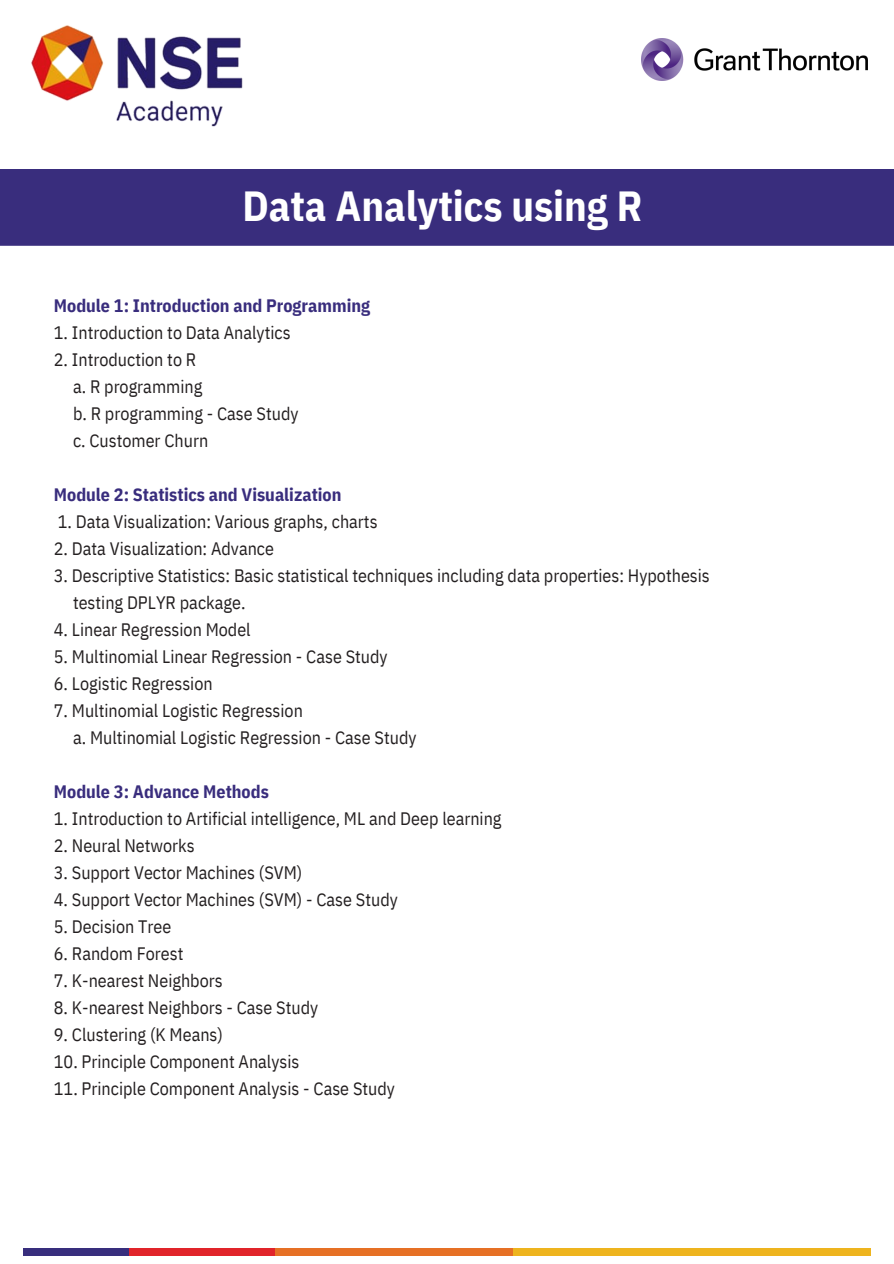
<style>
.page{position:relative;width:894px;height:1264px;background:#fff}
.page>*{position:absolute;margin:0;border:0;box-sizing:border-box;transform-origin:0 0}
.t1{font:700 42px "IBM Plex Sans Cond";color:#fff}
.t2{font:18px "IBM Plex Sans Cond";color:#231f20}
.t3{font:700 18px "IBM Plex Sans Cond";color:#392d7d}
</style>
<div class="page">
<div style="left:23px;top:1248px;width:106px;height:7px;background:#382e7d"></div>
<div style="left:129px;top:1248px;width:158px;height:7px;background:#e1242a"></div>
<div style="left:276px;top:1248px;width:237px;height:7px;background:#e67025"></div>
<div style="left:513px;top:1248px;width:357px;height:7px;background:#eeb41e"></div>
<img style="left:31px;top:25px;width:212px;height:102px">
<img style="left:641px;top:39px;width:226px;height:41px">
<div style="left:0;top:169px;width:893px;height:76px;background:#392d7d"></div>
<h1 class="t1" style="left:242px;top:178px;width:401px">DatCouralytiontent g R</h1>
<h1 class="t1" style="left:305px;top:178px;width:283px">a Anse Ccs usin</h1>
<p class="t3" style="left:54px;top:293px;width:317px">Module 1: Introduction and Programming</p>
<p class="t2" style="left:54px;top:320px;width:238px">1. Introduction to Data Analytics</p>
<p class="t2" style="left:54px;top:347px;width:144px">2. Introduction to R</p>
<p class="t2" style="left:73px;top:374px;width:131px">a. R programming</p>
<p class="t2" style="left:73px;top:401px;width:227px">b. R programming - Case Study</p>
<p class="t2" style="left:73px;top:428px;width:137px">c. Customer Churn</p>
<p class="t3" style="left:54px;top:482px;width:289px">Module 2: Statistics and Visualization</p>
<p class="t2" style="left:58px;top:509px;width:321px">1. Data Visualization: Various graphs, charts</p>
<p class="t2" style="left:54px;top:536px;width:221px">2. Data Visualization: Advance</p>
<p class="t2" style="left:54px;top:563px;width:657px">3. Descriptive Statistics: Basic statistical techniques including data properties: Hypothesis</p>
<p class="t2" style="left:73px;top:590px;width:174px">testing DPLYR package.</p>
<p class="t2" style="left:54px;top:617px;width:198px">4. Linear Regression Model</p>
<p class="t2" style="left:54px;top:644px;width:335px">5. Multinomial Linear Regression - Case Study</p>
<p class="t2" style="left:54px;top:671px;width:160px">6. Logistic Regression</p>
<p class="t2" style="left:54px;top:698px;width:250px">7. Multinomial Logistic Regression</p>
<p class="t2" style="left:73px;top:725px;width:345px">a. Multinomial Logistic Regression - Case Study</p>
<p class="t3" style="left:54px;top:779px;width:216px">Module 3: Advance Methods</p>
<p class="t2" style="left:54px;top:806px;width:449px">1. Introduction to Artificial intelligence, ML and Deep learning</p>
<p class="t2" style="left:54px;top:833px;width:142px">2. Neural Networks</p>
<p class="t2" style="left:54px;top:860px;width:250px">3. Support Vector Machines (SVM)</p>
<p class="t2" style="left:54px;top:887px;width:345px">4. Support Vector Machines (SVM) - Case Study</p>
<p class="t2" style="left:54px;top:914px;width:119px">5. Decision Tree</p>
<p class="t2" style="left:54px;top:941px;width:131px">6. Random Forest</p>
<p class="t2" style="left:54px;top:968px;width:170px">7. K-nearest Neighbors</p>
<p class="t2" style="left:54px;top:995px;width:266px">8. K-nearest Neighbors - Case Study</p>
<p class="t2" style="left:54px;top:1022px;width:170px">9. Clustering (K Means)</p>
<p class="t2" style="left:54px;top:1049px;width:247px">10. Principle Component Analysis</p>
<p class="t2" style="left:54px;top:1076px;width:342px">11. Principle Component Analysis - Case Study</p>
</div>
